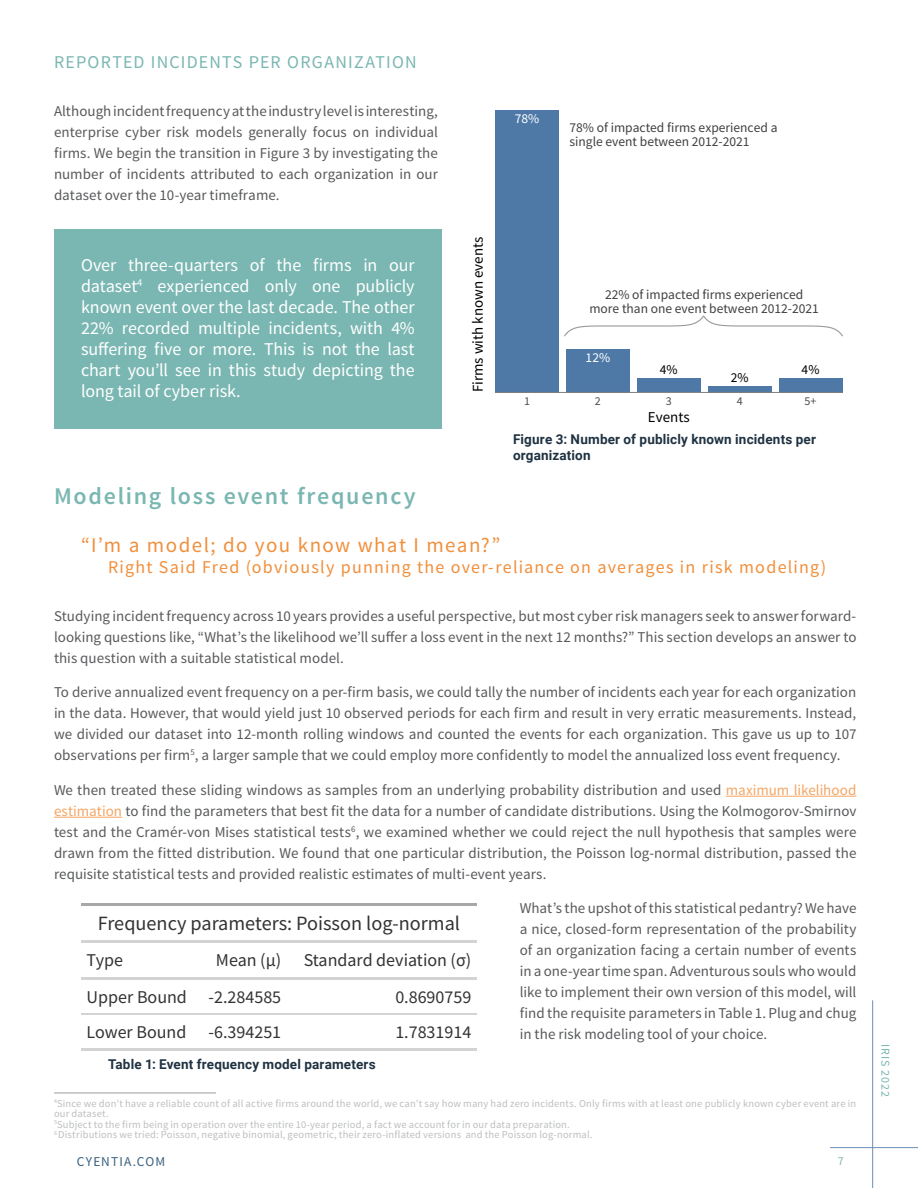
<style>
.page{position:relative;width:918px;height:1188px;background:#fff}
.page>*{position:absolute;margin:0;border:0;box-sizing:border-box;transform-origin:0 0}
.t1{font:600 24px "Source Sans Pro";letter-spacing:.07em;color:#7ab7b2}
.Pull_Quote{font:21px "Source Sans Pro";letter-spacing:.07em;color:#f18f3b}
.t2{font:20.25px "Source Sans Pro";color:#333}
.Body_10_pt_-MAIN_WHI{font:18px/21px "Source Sans Pro";letter-spacing:-.005em;color:#fff;text-align:justify}
.t3{font:18px "Source Sans Pro";color:#333}
.Pull_Quote_Author{font:18px "Source Sans Pro";letter-spacing:.065em;color:#f18f3b}
.t4{font:18px "Source Sans Pro";letter-spacing:.065em;color:#7ab7b2}
.Body_10pt_MAIN{font:15px/21px "Source Sans Pro";color:#58595b;text-align:justify}
.t5{font:15px "Source Sans Pro";color:#000}
.t6{font:13.5px/13.8px "Source Sans Pro";color:#404040}
.Figures{font:700 13.5px "Roboto";letter-spacing:.015em;color:#1f3242}
.t7{font:13.5px "Source Sans Pro";letter-spacing:.08em;color:#3b617f}
.t8{font:13.5px "Source Sans Pro";color:#fff}
.t9{font:13.5px "Source Sans Pro";color:#000}
.t10{font:12px "Source Sans Pro";letter-spacing:.08em;color:#7ab7b2}
.t11{font:12px "Source Sans Pro";color:#4d4d4d}
.t12{font:10.5px/10.5px "Source Sans Pro";letter-spacing:.015em;color:#bcbec0}
.s1{color:#f4a562}
</style>
<div class="page">
<hr style="left:872px;top:1000px;width:1px;height:188px;background:#6b8fb4">
<hr style="left:830px;top:1147px;width:88px;height:1px;background:#6b8fb4">
<hr style="left:726px;top:796px;width:130px;height:1px;background:#f4a562">
<hr style="left:54px;top:817px;width:68px;height:1px;background:#f4a562">
<div style="left:54px;top:229px;width:388px;height:200px;background:#7ab7b2"></div>
<div style="left:495px;top:110px;width:64px;height:282px;background:#4e79a7"></div>
<div style="left:566px;top:349px;width:64px;height:43px;background:#4e79a7"></div>
<div style="left:637px;top:379px;width:64px;height:13px;background:#4e79a7"></div>
<div style="left:708px;top:386px;width:64px;height:6px;background:#4e79a7"></div>
<div style="left:779px;top:378px;width:63px;height:14px;background:#4e79a7"></div>
<svg style="left:564px;top:315px;width:278px;height:22px"></svg>
<hr style="left:495px;top:392px;width:347px;height:1px;background:#7f7f7f">
<hr style="left:287px;top:1048px;width:190px;height:3px;background:#d3d3d3">
<hr style="left:199px;top:1048px;width:88px;height:3px;background:#d3d3d3">
<hr style="left:81px;top:1048px;width:118px;height:3px;background:#d3d3d3">
<hr style="left:287px;top:1013px;width:190px;height:2px;background:#d3d3d3">
<hr style="left:199px;top:1013px;width:88px;height:2px;background:#d3d3d3">
<hr style="left:81px;top:1013px;width:118px;height:2px;background:#d3d3d3">
<hr style="left:287px;top:977px;width:190px;height:3px;background:#d3d3d3">
<hr style="left:199px;top:977px;width:88px;height:3px;background:#d3d3d3">
<hr style="left:81px;top:977px;width:118px;height:3px;background:#d3d3d3">
<hr style="left:81px;top:903px;width:396px;height:2px;background:#a8a8a8">
<hr style="left:81px;top:940px;width:396px;height:3px;background:#d3d3d3">
<hr style="left:54px;top:1092px;width:162px;height:2px;background:#bcbec0">
<h6 class="t4" style="left:54px;top:50px;width:364px">REPORTED INCIDENTS PER ORGANIZATION</h6>
<p class="Body_10pt_MAIN" style="left:54px;top:100px;width:385px">Although incident frequency at the industry level is interesting, enterprise cyber risk models generally focus on individual firms. We begin the transition in Figure 3 by investigating the number of incidents attributed to each organization in our dataset over the 10-year timeframe.</p>
<p class="Body_10_pt_-MAIN_WHI" style="left:81px;top:255px;width:335px">Over three-quarters of the firms in our dataset<sup>4</sup> experienced only one publicly known event over the last decade. The other 22% recorded multiple incidents, with 4% suffering five or more. This is not the last chart you’ll see in this study depicting the long tail of cyber risk.</p>
<p class="t8" style="left:515px;top:110px;width:26px">78%</p>
<p class="t6" style="left:570px;top:121px;width:209px">78% of impacted firms experienced a single event between 2012-2021</p>
<p class="t5" style="left:468px;top:392px;width:157px;rotate:-90deg">Firms with known events</p>
<p class="t6" style="left:589px;top:288px;width:231px;text-align:center">22% of impacted firms experienced more than one event between 2012-2021</p>
<p class="t8" style="left:586px;top:349px;width:26px">12%</p>
<p class="t9" style="left:660px;top:361px;width:19px">4%</p>
<p class="t9" style="left:731px;top:369px;width:19px">2%</p>
<p class="t9" style="left:802px;top:361px;width:19px">4%</p>
<p class="t11" style="left:524px;top:393px;width:7px">1</p>
<p class="t11" style="left:595px;top:393px;width:7px">2</p>
<p class="t11" style="left:666px;top:393px;width:7px">3</p>
<p class="t11" style="left:737px;top:393px;width:7px">4</p>
<p class="t11" style="left:805px;top:393px;width:13px">5+</p>
<p class="t5" style="left:648px;top:407px;width:43px">Events</p>
<p class="Figures" style="left:513px;top:430px;width:305px">Figure 3: Number of publicly known incidents per</p>
<p class="Figures" style="left:513px;top:446px;width:79px">organization</p>
<h5 class="t1" style="left:54px;top:481px;width:363px">Modeling loss event frequency</h5>
<p class="Pull_Quote" style="left:81px;top:532px;width:421px">“I’m a model; do you know what I mean?”</p>
<p class="Pull_Quote_Author" style="left:108px;top:556px;width:720px">Right Said Fred (obviously punning the over-reliance on averages in risk modeling)</p>
<p class="Body_10pt_MAIN" style="left:54px;top:605px;width:804px">Studying incident frequency across 10 years provides a useful perspective, but most cyber risk managers seek to answer forward&shy;looking questions like, “What’s the likelihood we’ll suffer a loss event in the next 12 months?” This section develops an answer to this question with a suitable statistical model.</p>
<p class="Body_10pt_MAIN" style="left:54px;top:682px;width:804px">To derive annualized event frequency on a per-firm basis, we could tally the number of incidents each year for each organization in the data. However, that would yield just 10 observed periods for each firm and result in very erratic measurements. Instead, we divided our dataset into 12-month rolling windows and counted the events for each organization. This gave us up to 107 observations per firm<sup>5</sup>, a larger sample that we could employ more confidently to model the annualized loss event frequency.</p>
<p class="Body_10pt_MAIN" style="left:54px;top:779px;width:804px">We then treated these sliding windows as samples from an underlying probability distribution and used <span class="s1">maximum likelihood estimation</span> to find the parameters that best fit the data for a number of candidate distributions. Using the Kolmogorov-Smirnov test and the Cramér-von Mises statistical tests<sup>6</sup>, we examined whether we could reject the null hypothesis that samples were drawn from the fitted distribution. We found that one particular distribution, the Poisson log-normal distribution, passed the requisite statistical tests and provided realistic estimates of multi-event years.</p>
<p class="Body_10pt_MAIN" style="left:520px;top:898px;width:338px">What’s the upshot of this statistical pedantry? We have a nice, closed-form representation of the probability of an organization facing a certain number of events in a one-year time span. Adventurous souls who would like to implement their own version of this model, will find the requisite parameters in Table 1. Plug and chug in the risk modeling tool of your choice.</p>
<p class="Figures" style="left:108px;top:1055px;width:269px">Table 1: Event frequency model parameters</p>
<p class="t2" style="left:98px;top:911px;width:364px">Frequency parameters: Poisson log-normal</p>
<p class="t3" style="left:87px;top:949px;width:38px">Type</p>
<p class="t3" style="left:216px;top:949px;width:67px">Mean (µ)</p>
<p class="t3" style="left:304px;top:949px;width:169px">Standard deviation (σ)</p>
<p class="t3" style="left:87px;top:986px;width:196px">Upper Bound -2.284585</p>
<p class="t3" style="left:395px;top:986px;width:78px">0.8690759</p>
<p class="t3" style="left:87px;top:1021px;width:196px">Lower Bound -6.394251</p>
<p class="t3" style="left:395px;top:1021px;width:78px">1.7831914</p>
<p class="t12" style="left:54px;top:1098px;width:804px"><sup>4</sup>Since we don’t have a reliable count of all active firms around the world, we can’t say how many had zero incidents. Only firms with at least one publicly known cyber event are in our dataset.</p>
<p class="t12" style="left:54px;top:1119px;width:517px"><sup>5</sup>Subject to the firm being in operation over the entire 10-year period, a fact we account for in our data preparation.</p>
<p class="t12" style="left:54px;top:1130px;width:540px"><sup>6</sup> Distributions we tried: Poisson, negative binomial, geometric, their zero-inflated versions and the Poisson log-normal.</p>
<p class="t7" style="left:77px;top:1153px;width:90px">CYENTIA.COM</p>
<p class="t10" style="left:838px;top:1153px;width:7px">7</p>
<p class="t10" style="left:893px;top:1044px;width:55px;rotate:90deg">IRIS 2022</p>
</div>
